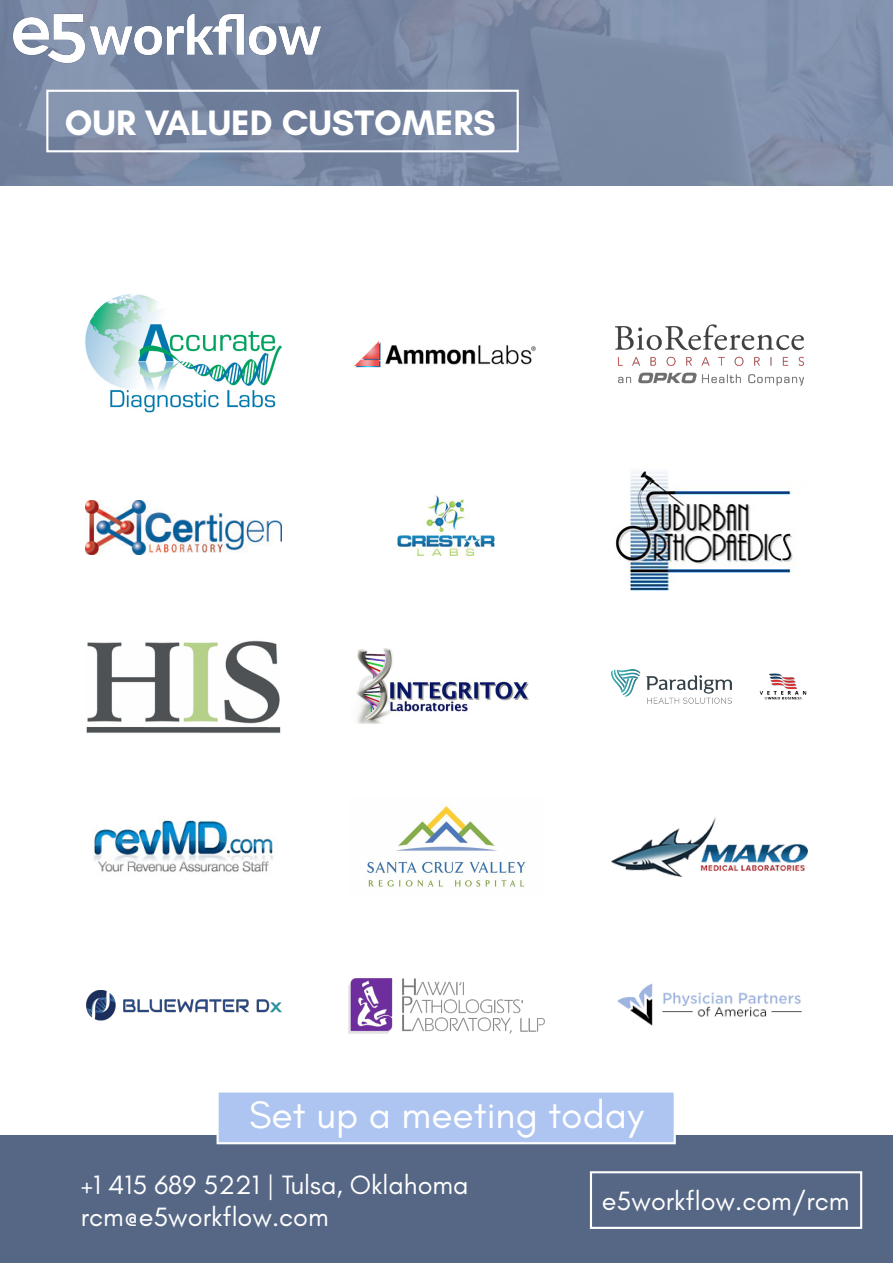
<style>
.page{position:relative;width:893px;height:1263px;background:#fff}
.page>*{position:absolute;margin:0;border:0;box-sizing:border-box;transform-origin:0 0}
.BODY_TEXT{font:39px "Glacial Indifference";color:#fff}
.t1{font:700 36px "Glacial Indifference";color:#fff}
.t2{font:27px "Glacial Indifference";color:#fff}
</style>
<div class="page">
<div style="left:0;top:1135px;width:893px;height:128px;background:#566785"></div>
<svg style="left:0;top:0;width:893px;height:185px;background:#7b8aa5"></svg>
<img style="left:85px;top:294px;width:196px;height:119px">
<img style="left:85px;top:500px;width:196px;height:54px">
<img style="left:86px;top:640px;width:195px;height:93px">
<img style="left:93px;top:820px;width:180px;height:52px">
<img style="left:354px;top:341px;width:182px;height:27px">
<img style="left:397px;top:495px;width:98px;height:61px">
<img style="left:356px;top:648px;width:173px;height:76px">
<img style="left:367px;top:806px;width:159px;height:82px">
<img style="left:615px;top:324px;width:189px;height:62px">
<img style="left:615px;top:471px;width:181px;height:120px">
<img style="left:611px;top:670px;width:196px;height:34px">
<img style="left:611px;top:817px;width:196px;height:59px">
<img style="left:85px;top:991px;width:196px;height:30px">
<img style="left:349px;top:978px;width:196px;height:55px">
<img style="left:617px;top:983px;width:185px;height:43px">
<div style="left:590px;top:1171px;width:272px;height:58px;border:2px solid #fff"></div>
<div style="left:46px;top:90px;width:473px;height:62px;border:2px solid #fff"></div>
<div style="left:217px;top:1090px;width:459px;height:54px;background:#aec5f1;border:2px solid #fff"></div>
<img style="left:13px;top:13px;width:308px;height:52px">
<p class="t1" style="left:65px;top:100px;width:432px">OUR VALUED CUSTOMERS</p>
<p class="BODY_TEXT" style="left:249px;top:1093px;width:396px">Set up a meeting today</p>
<p class="t2" style="left:81px;top:1170px;width:389px">+1 415 689 5221 | Tulsa, Oklahoma</p>
<p class="t2" style="left:81px;top:1202px;width:249px">rcm@e5workflow.com</p>
<p class="t2" style="left:602px;top:1186px;width:249px">e5workflow.com/rcm</p>
</div>
